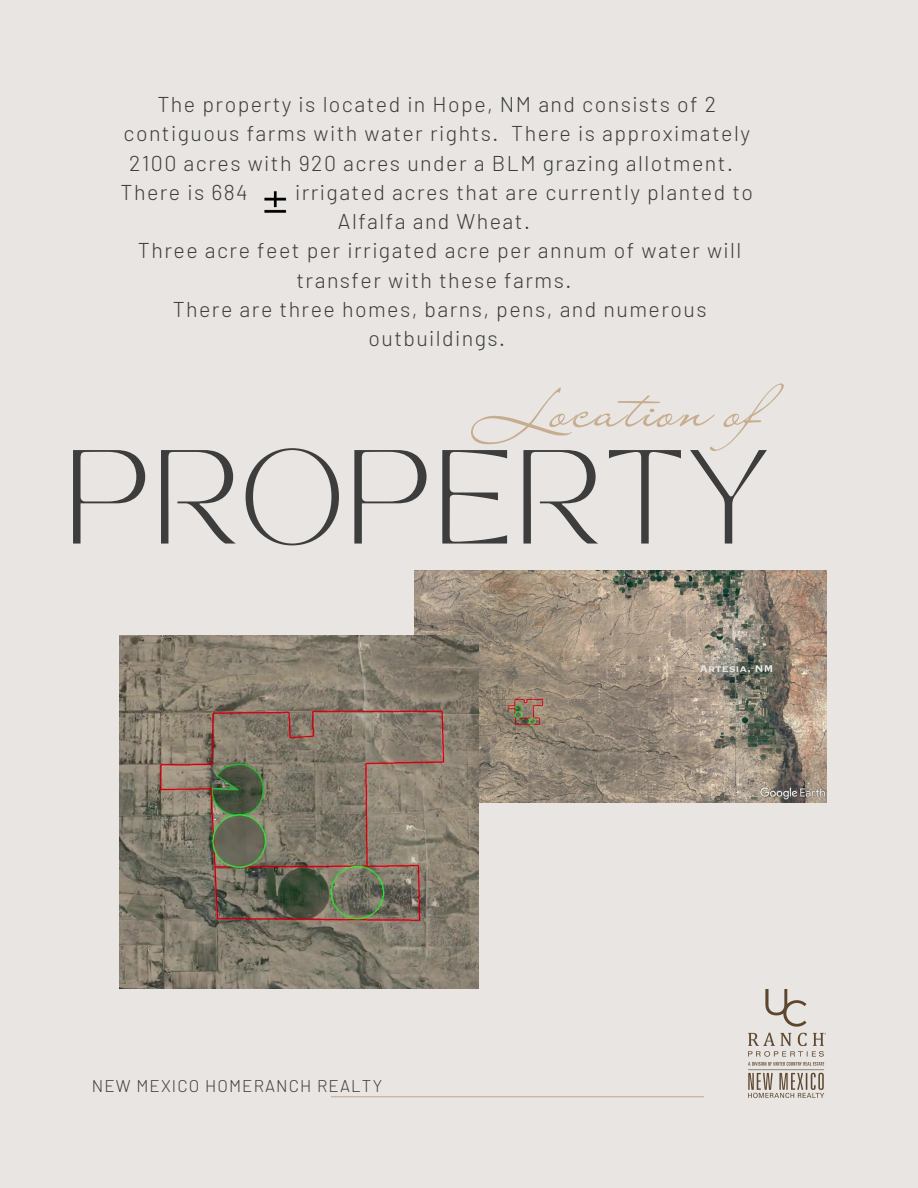
<style>
.page{position:relative;width:918px;height:1188px;background:#e8e5e2}
.page>*{position:absolute;margin:0;border:0;box-sizing:border-box;transform-origin:0 0}
.t1{font:93.45px "TAN MONCHERI Regular";letter-spacing:.035em;color:#3d3d3d}
.t2{font:60px "Liana";letter-spacing:.035em;color:#c6ad8f}
.t3{font:300 21.45px/29.2px "Barlow";letter-spacing:.065em;color:#3d3d3d;text-align:center}
.t4{font:300 16.95px "Barlow";letter-spacing:.065em;color:#3d3d3d}
</style>
<div class="page">
<hr style="left:331px;top:1096px;width:373px;height:1px;background:#c6ad8f">
<img style="left:748px;top:990px;width:78px;height:108px">
<img style="left:414px;top:571px;width:412px;height:231px">
<img style="left:119px;top:636px;width:359px;height:353px">
<img style="left:264px;top:191px;width:23px;height:22px">
<p class="t3" style="left:157px;top:89px;width:560px">The property is located in Hope, NM and consists of 2</p>
<p class="t3" style="left:124px;top:118px;width:628px">contiguous farms with water rights. There is approximately</p>
<p class="t3" style="left:129px;top:147px;width:605px">2100 acres with 920 acres under a BLM grazing allotment.</p>
<p class="t3" style="left:121px;top:177px;width:129px">There is 684</p>
<p class="t3" style="left:338px;top:177px;width:417px;text-align:left;text-indent:-43px">irrigated acres that are currently planted to<br>Alfalfa and Wheat.</p>
<p class="t3" style="left:138px;top:235px;width:605px">Three acre feet per irrigated acre per annum of water will transfer with these farms.</p>
<p class="t3" style="left:173px;top:294px;width:535px">There are three homes, barns, pens, and numerous outbuildings.</p>
<p class="t2" style="left:474px;top:369px;width:352px">Location of</p>
<p class="t1" style="left:66px;top:448px;width:705px">PROPERTY</p>
<p class="t4" style="left:92px;top:1075px;width:292px">NEW MEXICO HOMERANCH REALTY</p>
</div>
